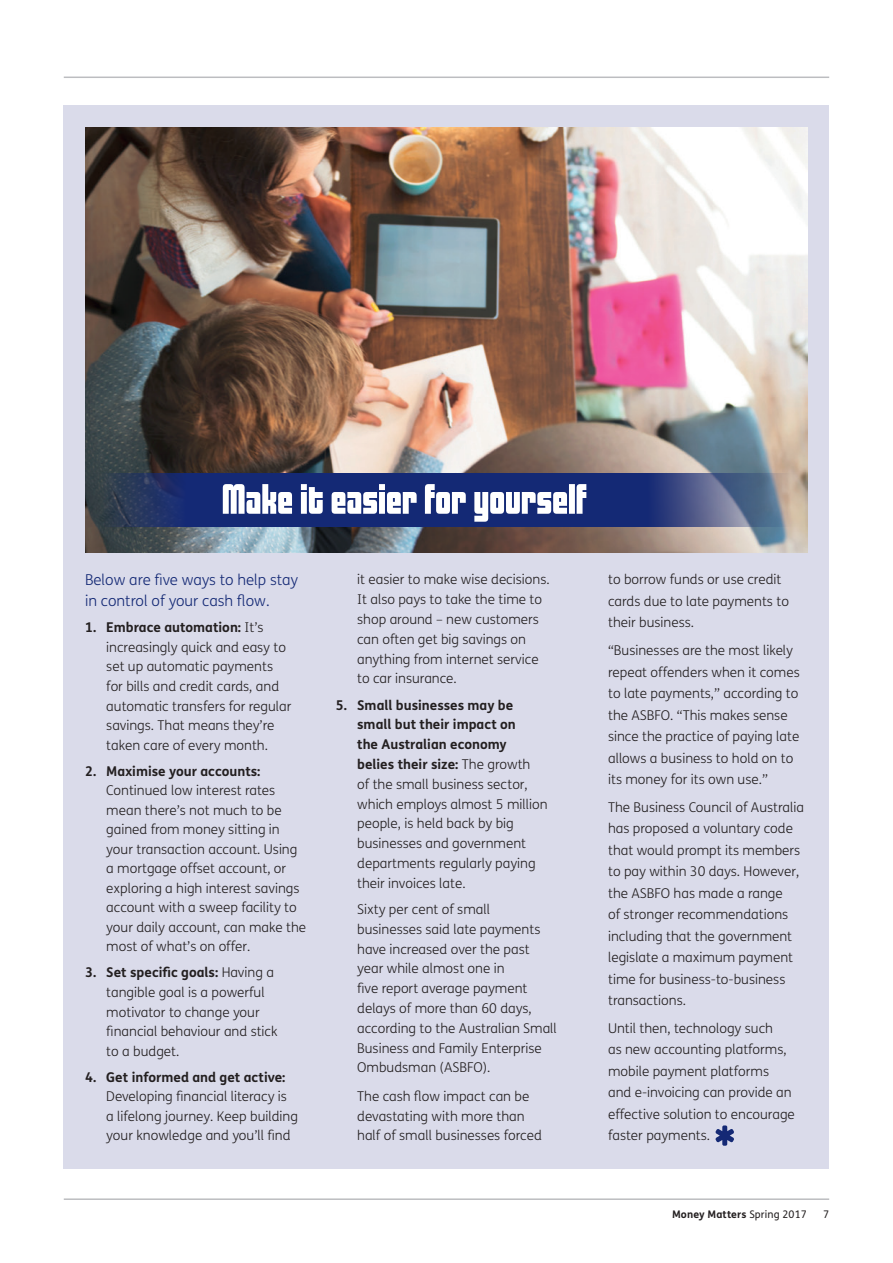
<style>
.page{position:relative;width:893px;height:1263px;background:#fff}
.page>*{position:absolute;margin:0;border:0;box-sizing:border-box;transform-origin:0 0}
.t1{font:300 15px/21px "FS Me";color:#142975}
.t2{font:300 13.5px/19.8px "FS Me";color:#231f20}
.t3{font:700 13.5px "FS Me";color:#231f20}
.t4{font:700 10.5px "FS Me";letter-spacing:.01em;color:#231f20}
.t5{font:10.5px "FS Me";color:#231f20}
.s1{font-weight:700}
.s2{font-weight:400}
</style>
<div class="page">
<hr style="left:64px;top:1198px;width:765px;height:2px;background:#bcbdc0">
<hr style="left:64px;top:77px;width:765px;height:1px;background:#bcbdc0">
<div style="left:64px;top:106px;width:765px;height:1063px;background:#dadbea"></div>
<img style="left:85px;top:128px;width:723px;height:425px">
<svg style="left:85px;top:473px;width:230px;height:53px;background:#213263"></svg>
<svg style="left:315px;top:473px;width:493px;height:53px;background:#3e4d82"></svg>
<svg style="left:223px;top:484px;width:363px;height:38px;background:#7b86b1"></svg>
<svg style="left:715px;top:1125px;width:19px;height:21px"></svg>
<p class="t1" style="left:85px;top:569px;width:215px">Below are five ways to help stay in control of your cash flow.</p>
<p class="t2" style="left:106px;top:617px;width:187px;text-indent:-21px"><span class="s1">1. Embrace automation:</span> It’s increasingly quick and easy to set up automatic payments for bills and credit cards, and automatic transfers for regular savings. That means they’re taken care of every month.</p>
<p class="t3" style="left:85px;top:760px;width:177px">2. Maximise your accounts:</p>
<p class="t2" style="left:106px;top:780px;width:201px">Continued low interest rates mean there’s not much to be gained from money sitting in your transaction account. Using a mortgage offset account, or exploring a high interest savings account with a sweep facility to your daily account, can make the most of what’s on offer.</p>
<p class="t2" style="left:106px;top:962px;width:173px;text-indent:-21px"><span class="s1">3. Set specific goals:</span> Having a tangible goal is a powerful motivator to change your financial behaviour and stick to a budget.</p>
<p class="t3" style="left:85px;top:1066px;width:202px">4. Get informed and get active:</p>
<p class="t2" style="left:106px;top:1086px;width:193px">Developing financial literacy is<br>a lifelong journey. Keep building your knowledge and you’ll find</p>
<p class="t2" style="left:357px;top:569px;width:194px">it easier to make wise decisions.<br>It also pays to take the time to shop around – new customers can often get big savings on anything from internet service to car insurance.</p>
<p class="t2" style="left:357px;top:694px;width:192px;text-indent:-21px"><span class="s1">5. Small businesses may be small but their impact on<br>the Australian economy<br>belies their size:</span> The growth<br>of the small business sector, which employs almost 5 million people, is held back by big businesses and government departments regularly paying their invoices late.</p>
<p class="t2" style="left:357px;top:899px;width:201px">Sixty per cent of small businesses said late payments have increased over the past year while almost one in<br>five report average payment delays of more than 60 days, according to the Australian Small<br>Business and Family Enterprise<br>Ombudsman (ASBFO).</p>
<p class="t2" style="left:357px;top:1086px;width:186px">The cash flow impact can be devastating with more than half of small businesses forced</p>
<p class="t2" style="left:608px;top:569px;width:182px;line-height:21.5px">to borrow funds or use credit cards due to late payments to their business.</p>
<p class="t2" style="left:608px;top:639px;width:193px;line-height:21.5px">“Businesses are the most likely repeat offenders when it comes to late payments,” according to the ASBFO. “This makes sense since the practice of paying late allows a business to hold on to its money for its own use.”</p>
<p class="t2" style="left:608px;top:796px;width:197px;line-height:21.5px">The Business Council of Australia has proposed a voluntary code that would prompt its members to pay within 30 days. However, the ASBFO has made a range<br>of stronger recommendations including that the government legislate a maximum payment time for business-to-business transactions.</p>
<p class="t2" style="left:608px;top:1017px;width:188px;line-height:21.5px">Until then, technology such<br>as new accounting platforms, mobile payment platforms and e-invoicing can provide an effective solution to encourage faster payments.</p>
<p class="t4" style="left:672px;top:1206px;width:136px">Money Matters <span class="s2">Spring 2017</span></p>
<p class="t5" style="left:823px;top:1207px;width:7px">7</p>
</div>
